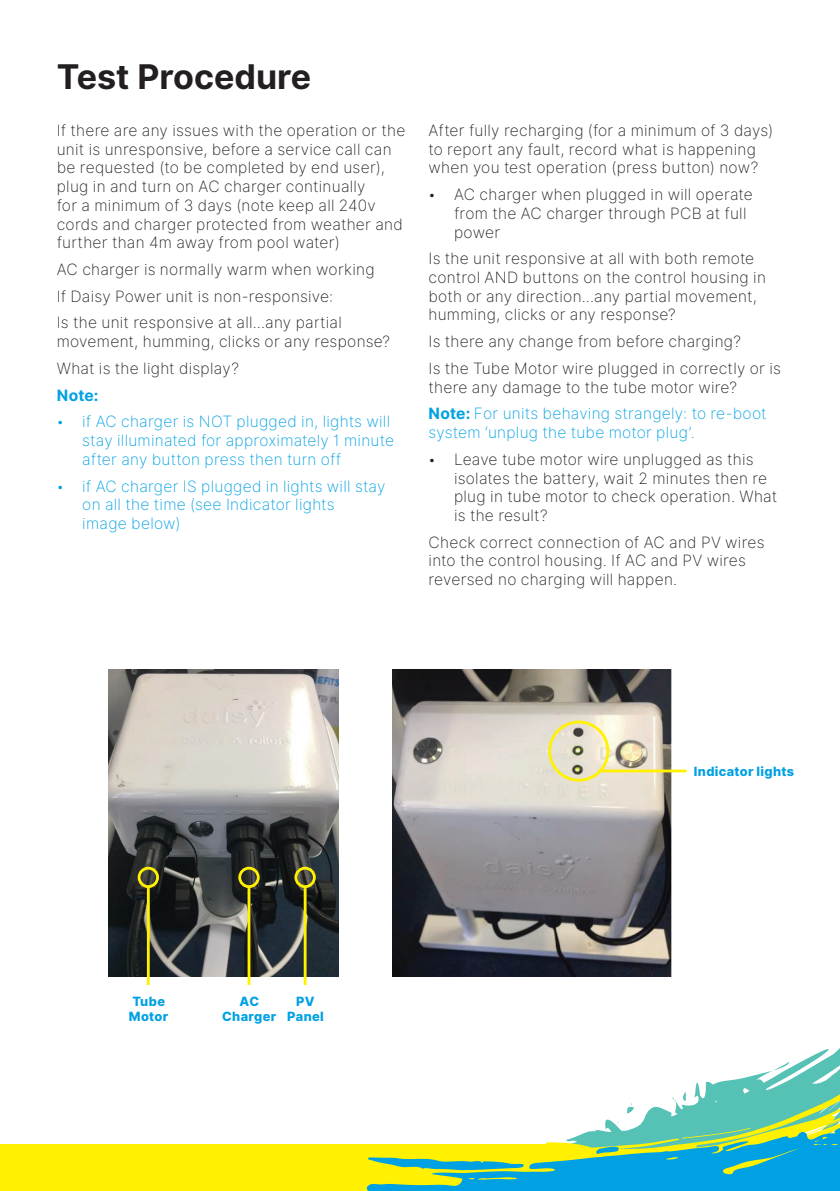
<style>
.page{position:relative;width:840px;height:1191px;background:#fff}
.page>*{position:absolute;margin:0;border:0;box-sizing:border-box;transform-origin:0 0}
.t1{font:700 34px "Inter";color:#231f20}
.t2{font:15.6px/18.8px "Inter Extra Light BETA";letter-spacing:.015em;color:#231f20}
.t3{font:15.6px/18.8px "Inter Extra Light BETA";letter-spacing:.015em;color:#00a1e3}
.t4{font:700 15.6px "Inter";color:#00a1e3}
.t5{font:800 12.8px/15.4px "Inter";letter-spacing:.025em;color:#00a1e3;text-align:center}
.s1{color:#231f20}
.s2{font-family:"Inter";font-weight:700}
</style>
<div class="page">
<div style="left:0;top:1145px;width:839px;height:46px;background:#fff101"></div>
<svg style="left:752px;top:1049px;width:87px;height:27px"></svg>
<svg style="left:338px;top:1076px;width:501px;height:115px"></svg>
<img style="left:108px;top:670px;width:230px;height:306px">
<img style="left:392px;top:670px;width:279px;height:306px">
<div style="left:137px;top:866px;width:22px;height:22px;border:3px solid #fff101;border-radius:50%"></div>
<hr style="left:147px;top:888px;width:3px;height:97px;background:#fff101">
<div style="left:238px;top:866px;width:21px;height:22px;border:3px solid #fff101;border-radius:50%"></div>
<hr style="left:247px;top:888px;width:3px;height:97px;background:#fff101">
<div style="left:294px;top:866px;width:21px;height:22px;border:3px solid #fff101;border-radius:50%"></div>
<hr style="left:303px;top:888px;width:3px;height:97px;background:#fff101">
<div style="left:548px;top:720px;width:61px;height:61px;border:3px solid #fff101;border-radius:50%"></div>
<hr style="left:599px;top:769px;width:87px;height:3px;background:#fff101">
<h1 class="t1" style="left:57px;top:52px;width:256px">Test Procedure</h1>
<p class="t2" style="left:57px;top:121px;width:350px">If there are any issues with the operation or the unit is unresponsive, before a service call can be requested (to be completed by end user), plug in and turn on AC charger continually<br>for a minimum of 3 days (note keep all 240v cords and charger protected from weather and further than 4m away from pool water)</p>
<p class="t2" style="left:57px;top:256px;width:319px;line-height:26.8px">AC charger is normally warm when working<br>If Daisy Power unit is non-responsive:<br>Is the unit responsive at all...any partial</p>
<p class="t2" style="left:57px;top:328px;width:335px;line-height:26.8px">movement, humming, clicks or any response?<br>What is the light display?</p>
<p class="t4" style="left:57px;top:383px;width:43px">Note:</p>
<p class="t3" style="left:82px;top:412px;width:313px;text-indent:-26px">• if AC charger is NOT plugged in, lights will stay illuminated for approximately 1 minute after any button press then turn off</p>
<p class="t3" style="left:82px;top:477px;width:304px;text-indent:-25px">• if AC charger IS plugged in lights will stay on all the time (see Indicator lights<br>image below)</p>
<p class="t2" style="left:428px;top:121px;width:346px">After fully recharging (for a minimum of 3 days) to report any fault, record what is happening when you test operation (press button) now?</p>
<p class="t2" style="left:454px;top:185px;width:300px;text-indent:-26px">• AC charger when plugged in will operate from the AC charger through PCB at full power</p>
<p class="t2" style="left:428px;top:249px;width:339px">Is the unit responsive at all with both remote control AND buttons on the control housing in both or any direction...any partial movement, humming, clicks or any response?</p>
<p class="t2" style="left:428px;top:328px;width:354px;line-height:26.8px">Is there any change from before charging?<br>Is the Tube Motor wire plugged in correctly or is</p>
<p class="t3" style="left:428px;top:374px;width:339px;line-height:26.8px"><span class="s1">there any damage to the tube motor wire?<br></span><span class="s2">Note:</span> For units behaving strangely: to re-boot</p>
<p class="t3" style="left:428px;top:423px;width:268px">system ‘unplug the tube motor plug’.</p>
<p class="t2" style="left:454px;top:450px;width:324px;text-indent:-26px">• Leave tube motor wire unplugged as this isolates the battery, wait 2 minutes then re plug in tube motor to check operation. What is the result?</p>
<p class="t2" style="left:428px;top:533px;width:337px">Check correct connection of AC and PV wires into the control housing. If AC and PV wires reversed no charging will happen.</p>
<p class="t5" style="left:693px;top:763px;width:102px">Indicator lights</p>
<p class="t5" style="left:129px;top:993px;width:41px;text-align:left">Tube<br>Motor</p>
<p class="t5" style="left:222px;top:993px;width:56px">AC<br>Charger</p>
<p class="t5" style="left:287px;top:993px;width:38px">PV<br>Panel</p>
</div>
